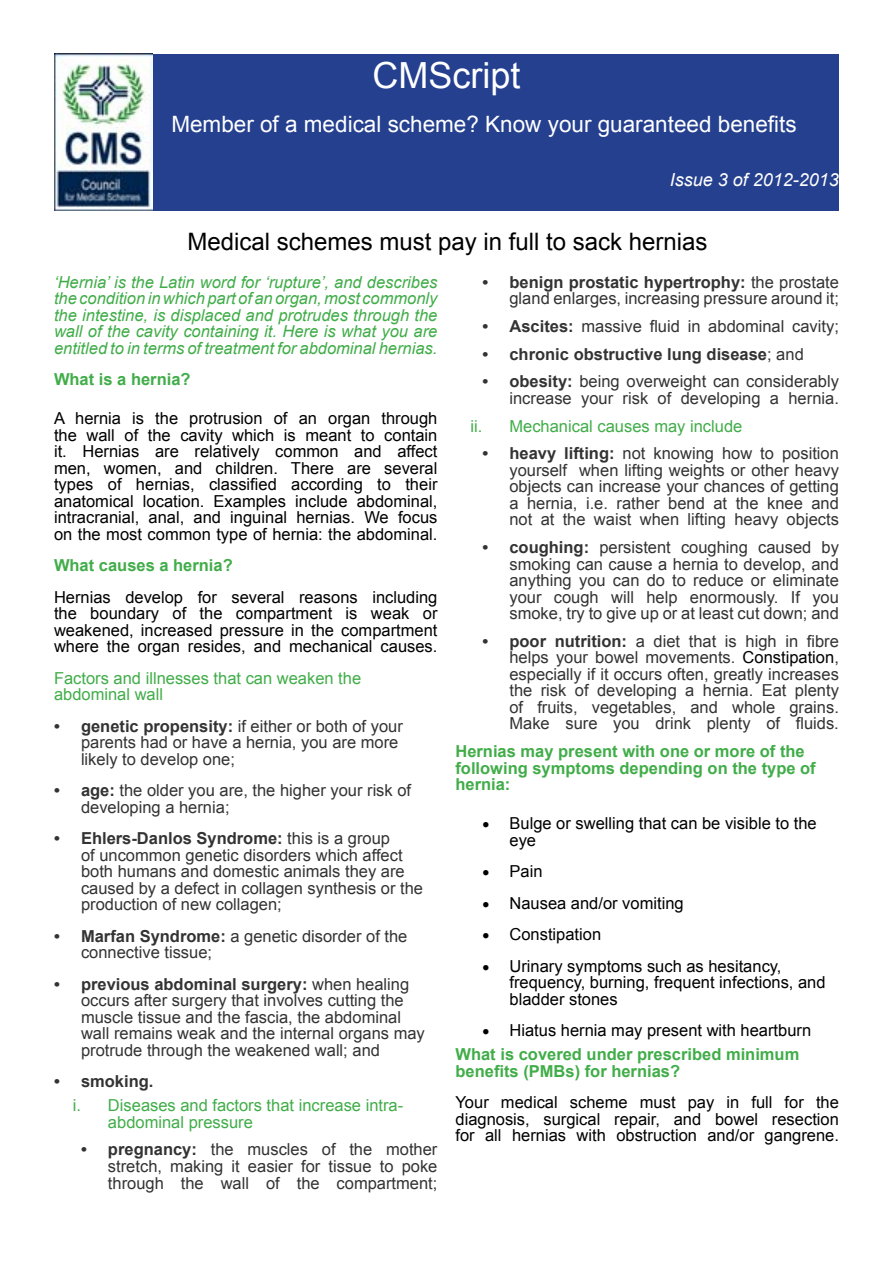
<style>
.page{position:relative;width:893px;height:1263px;background:#fff}
.page>*{position:absolute;margin:0;border:0;box-sizing:border-box;transform-origin:0 0}
.t1{font:36px "Arial";color:#fff}
.t2{font:24px "Arial";color:#000}
.t3{font:22.5px "Arial";color:#fff}
.t4{font:italic 18px "Arial";color:#fff}
.t5{font:16.5px/16.5px "Arial";color:#333}
.t6{font:16.5px/16.5px "Arial";color:#000;text-align:justify}
.t7{font:italic 16.5px/16.5px "Arial";color:#41ad49;text-align:justify}
.t8{font:700 16.5px/16.5px "Arial";color:#41ad49}
.t9{font:16.5px/16.5px "Arial";color:#41ad49}
.t10{font:700 16.5px "Arial";color:#333}
.s1{font-weight:700}
.s2{font-weight:400}
.s3{color:#000}
.s4{font-weight:700;color:#41ad49}
</style>
<div class="page">
<div style="left:54px;top:54px;width:785px;height:156px;background:#25408f"></div>
<img style="left:54px;top:54px;width:98px;height:156px">
<h1 class="t1" style="left:372px;top:51px;width:149px">CMScript</h1>
<h3 class="t3" style="left:171px;top:110px;width:627px">Member of a medical scheme? Know your guaranteed benefits</h3>
<p class="t4" style="left:670px;top:168px;width:171px">Issue 3 of 2012-2013</p>
<h2 class="t2" style="left:187px;top:226px;width:522px">Medical schemes must pay in full to sack hernias</h2>
<p class="t7" style="left:54px;top:274px;width:385px">‘Hernia’ is the Latin word for ‘rupture’, and describes the condition in which part of an organ, most commonly the intestine, is displaced and protrudes through the wall of the cavity containing it. Here is what you are entitled to in terms of treatment for abdominal hernias.</p>
<p class="t8" style="left:54px;top:372px;width:138px">What is a hernia?</p>
<p class="t6" style="left:54px;top:410px;width:385px">A hernia is the protrusion of an organ through the wall of the cavity which is meant to contain it. Hernias are relatively common and affect men, women, and children. There are several types of hernias, classified according to their anatomical location. Examples include abdominal, intracranial, anal, and inguinal hernias. We focus on the most common type of hernia: the abdominal.</p>
<p class="t8" style="left:54px;top:558px;width:180px">What causes a hernia?</p>
<p class="t6" style="left:54px;top:589px;width:385px">Hernias develop for several reasons including the boundary of the compartment is weak or weakened, increased pressure in the compartment where the organ resides, and mechanical causes.</p>
<p class="t9" style="left:54px;top:670px;width:309px">Factors and illnesses that can weaken the abdominal wall</p>
<p class="t5" style="left:81px;top:718px;width:323px;text-indent:-27px"><span class="s1">• genetic propensity:</span> if either or both of your parents had or have a hernia, you are more likely to develop one;</p>
<p class="t5" style="left:81px;top:782px;width:332px;text-indent:-27px"><span class="s1">• age:</span> the older you are, the higher your risk of developing a hernia;</p>
<p class="t5" style="left:81px;top:830px;width:344px;text-indent:-27px"><span class="s1">• Ehlers-Danlos Syndrome:</span> this is a group<br>of uncommon genetic disorders which affect both humans and domestic animals they are caused by a defect in collagen synthesis or the production of new collagen;</p>
<p class="t5" style="left:81px;top:928px;width:328px;text-indent:-27px"><span class="s1">• Marfan Syndrome:</span> a genetic disorder of the connective tissue;</p>
<p class="t5" style="left:81px;top:976px;width:345px;text-indent:-27px"><span class="s1">• previous abdominal surgery:</span> when healing occurs after surgery that involves cutting the muscle tissue and the fascia, the abdominal wall remains weak and the internal organs may protrude through the weakened wall; and</p>
<p class="t10" style="left:54px;top:1070px;width:101px">• smoking.</p>
<p class="t9" style="left:108px;top:1097px;width:297px;text-indent:-35px">i. Diseases and factors that increase intra&shy;abdominal pressure</p>
<p class="t5" style="left:108px;top:1141px;width:331px;text-align:justify;text-indent:-27px"><span class="s1">• pregnancy:</span> the muscles of the mother stretch, making it easier for tissue to poke through the wall of the compartment;</p>
<p class="t5" style="left:482px;top:274px;width:358px;text-align:right"><span class="s1">• benign prostatic hypertrophy:</span> the prostate gland enlarges, increasing pressure around it;</p>
<p class="t5" style="left:482px;top:318px;width:358px"><span class="s1">• Ascites:</span> massive fluid in abdominal cavity;</p>
<p class="t10" style="left:482px;top:343px;width:323px">• chronic obstructive lung disease<span class="s2">; and</span></p>
<p class="t5" style="left:482px;top:373px;width:358px;text-align:right"><span class="s1">• obesity:</span> being overweight can considerably increase your risk of developing a hernia.</p>
<p class="t9" style="left:470px;top:418px;width:273px">ii. Mechanical causes may include</p>
<p class="t5" style="left:509px;top:445px;width:331px;text-align:justify;text-indent:-27px"><span class="s1">• heavy lifting:</span> not knowing how to position yourself when lifting weights or other heavy objects can increase your chances of getting a hernia, i.e. rather bend at the knee and not at the waist when lifting heavy objects</p>
<p class="t5" style="left:509px;top:539px;width:331px;text-align:justify;text-indent:-27px"><span class="s1">• coughing:</span> persistent coughing caused by smoking can cause a hernia to develop, and anything you can do to reduce or eliminate your cough will help enormously. If you smoke, try to give up or at least cut down; and</p>
<p class="t5" style="left:509px;top:633px;width:331px;text-align:justify;text-indent:-27px"><span class="s1">• poor nutrition:</span> a diet that is high in fibre helps your bowel movements. <span class="s3">Constipation</span>, especially if it occurs often, greatly increases the risk of developing a hernia. Eat plenty of fruits, vegetables, and whole grains.<br>Make sure you drink plenty of fluids.</p>
<p class="t8" style="left:455px;top:744px;width:362px">Hernias may present with one or more of the following symptoms depending on the type of hernia:</p>
<p class="t6" style="left:509px;top:815px;width:309px;text-indent:-27px">• Bulge or swelling that can be visible to the eye</p>
<p class="t6" style="left:482px;top:863px;width:62px">• Pain</p>
<p class="t6" style="left:482px;top:895px;width:203px">• Nausea and/or vomiting</p>
<p class="t6" style="left:482px;top:926px;width:120px">• Constipation</p>
<p class="t6" style="left:509px;top:958px;width:318px;text-align:left;text-indent:-27px">• Urinary symptoms such as hesitancy, frequency, burning, frequent infections, and bladder stones</p>
<p class="t6" style="left:455px;top:1018px;width:357px;line-height:24px;text-indent:27px">• Hiatus hernia may present with heartburn<br><span class="s4">What is covered under prescribed minimum</span></p>
<p class="t8" style="left:455px;top:1063px;width:226px">benefits (PMBs) for hernias?</p>
<p class="t6" style="left:455px;top:1094px;width:385px">Your medical scheme must pay in full for the diagnosis, surgical repair, and bowel resection for all hernias with obstruction and/or gangrene.</p>
</div>
